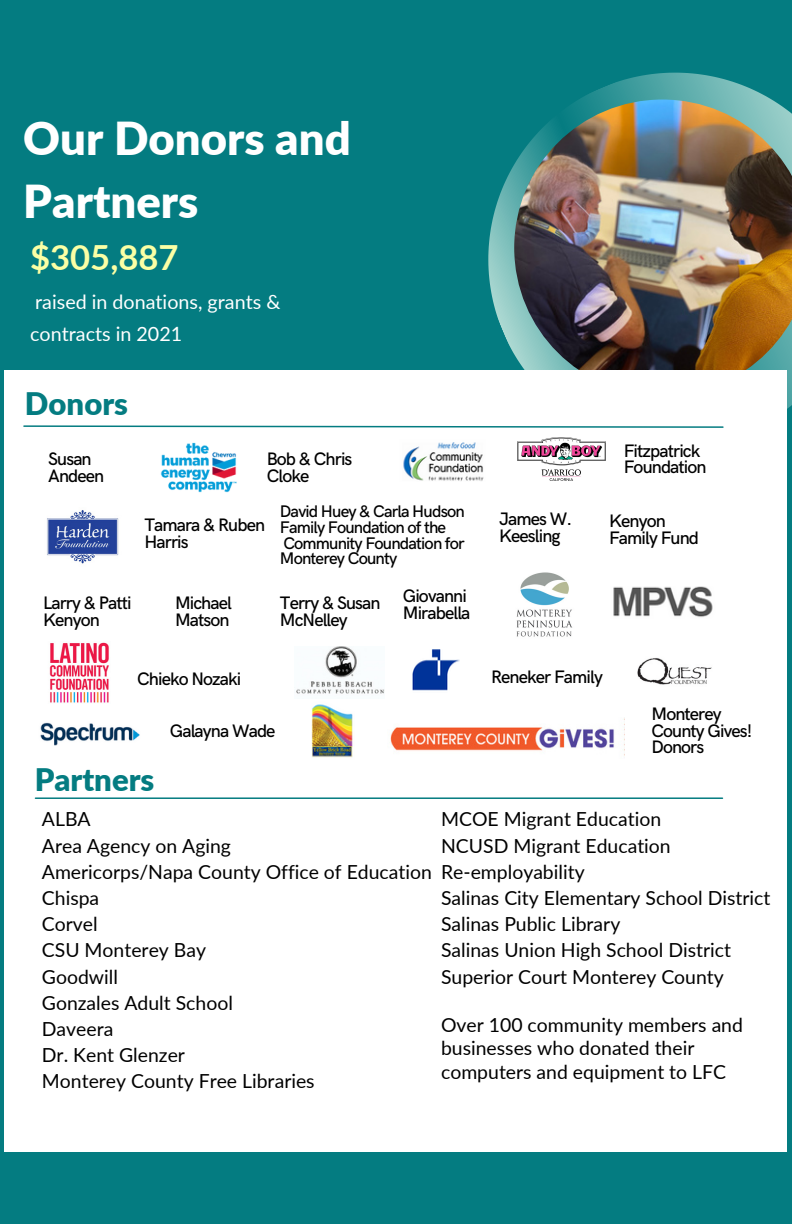
<style>
.page{position:relative;width:792px;height:1224px;background:#047c81}
.page>*{position:absolute;margin:0;border:0;box-sizing:border-box;transform-origin:0 0}
.t1{font:900 45.4px/63px "Lato";color:#fff}
.t2{font:700 34.6px "Lato";color:#fbffa5}
.t3{font:900 31px "Lato";color:#047c81}
.t4{font:19.8px/31px "Lato";color:#fff}
.t5{font:19.4px/26.2px "Lato";color:#000}
.t6{font:500 18.2px/16.4px "HK Grotesk";letter-spacing:-.05em;color:#000}
.t7{font:500 16.8px/15.6px "HK Grotesk";letter-spacing:-.05em;color:#000}
</style>
<div class="page">
<svg style="left:488px;top:72px;width:304px;height:337px"></svg>
<img style="left:514px;top:100px;width:278px;height:296px">
<div style="left:4px;top:370px;width:783px;height:782px;background:#fff"></div>
<img style="left:516px;top:572px;width:57px;height:65px">
<img style="left:311px;top:704px;width:42px;height:54px">
<img style="left:412px;top:649px;width:47px;height:42px">
<img style="left:638px;top:658px;width:74px;height:27px">
<img style="left:49px;top:642px;width:60px;height:61px">
<img style="left:613px;top:587px;width:100px;height:30px">
<img style="left:403px;top:442px;width:81px;height:39px">
<img style="left:47px;top:510px;width:72px;height:54px">
<img style="left:390px;top:727px;width:224px;height:24px">
<img style="left:40px;top:722px;width:100px;height:23px">
<img style="left:517px;top:437px;width:89px;height:44px">
<img style="left:160px;top:442px;width:77px;height:51px">
<img style="left:296px;top:646px;width:89px;height:48px">
<svg style="left:23px;top:425px;width:701px;height:3px"></svg>
<hr style="left:35px;top:797px;width:687px;height:2px;background:#047c81">
<h1 class="t1" style="left:23px;top:106px;width:329px">Our Donors and<br>Partners</h1>
<h2 class="t2" style="left:30px;top:235px;width:150px">$305,887</h2>
<p class="t4" style="left:30px;top:286px;width:252px">raised in donations, grants &amp; contracts in 2021</p>
<h3 class="t3" style="left:25px;top:384px;width:105px">Donors</h3>
<p class="t6" style="left:48px;top:451px;width:58px">Susan<br>Andeen</p>
<p class="t6" style="left:43px;top:595px;width:90px">Larry &amp; Patti<br>Kenyon</p>
<p class="t6" style="left:267px;top:451px;width:87px">Bob &amp; Chris<br>Cloke</p>
<p class="t6" style="left:144px;top:517px;width:122px">Tamara &amp; Ruben<br>Harris</p>
<p class="t6" style="left:175px;top:595px;width:58px">Michael<br>Matson</p>
<p class="t7" style="left:280px;top:505px;width:186px">David Huey &amp; Carla Hudson<br>Family Foundation of the<br>Community Foundation for<br>Monterey County</p>
<p class="t6" style="left:280px;top:595px;width:102px">Terry &amp; Susan<br>McNelley</p>
<p class="t6" style="left:403px;top:589px;width:69px">Giovanni<br>Mirabella</p>
<p class="t6" style="left:137px;top:672px;width:106px">Chieko Nozaki</p>
<h3 class="t3" style="left:35px;top:760px;width:121px">Partners</h3>
<p class="t6" style="left:170px;top:723px;width:107px">Galayna Wade</p>
<p class="t6" style="left:499px;top:512px;width:75px">James W.<br>Keesling</p>
<p class="t6" style="left:624px;top:443px;width:84px">Fitzpatrick<br>Foundation</p>
<p class="t6" style="left:609px;top:513px;width:91px">Kenyon<br>Family Fund</p>
<p class="t6" style="left:491px;top:670px;width:113px">Reneker Family</p>
<p class="t6" style="left:652px;top:707px;width:102px">Monterey<br>County Gives!<br>Donors</p>
<p class="t5" style="left:42px;top:806px;width:392px">ALBA<br>Area Agency on Aging<br>Americorps/Napa County Office of Education<br>Chispa<br>Corvel<br>CSU Monterey Bay<br>Goodwill<br>Gonzales Adult School<br>Daveera<br>Dr. Kent Glenzer<br>Monterey County Free Libraries</p>
<p class="t5" style="left:441px;top:806px;width:331px">MCOE Migrant Education<br>NCUSD Migrant Education<br>Re-employability<br>Salinas City Elementary School District<br>Salinas Public Library<br>Salinas Union High School District<br>Superior Court Monterey County</p>
<p class="t5" style="left:441px;top:1013px;width:303px;line-height:23.2px">Over 100 community members and businesses who donated their computers and equipment to LFC</p>
</div>
